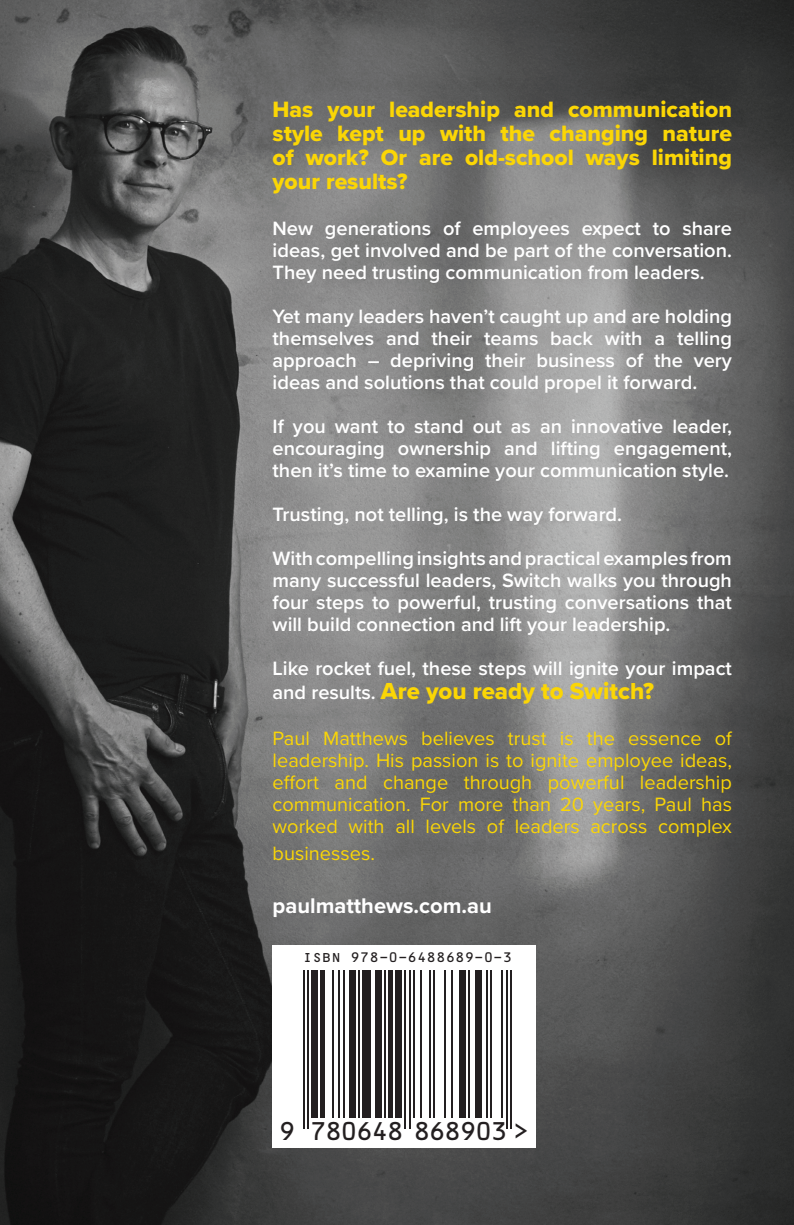
<style>
.page{position:relative;width:794px;height:1225px;background:#fff}
.page>*{position:absolute;margin:0;border:0;box-sizing:border-box;transform-origin:0 0}
.t1{font:24.6px "OCRB";letter-spacing:-.09em;color:#231f20}
.t2{font:24px "Proxima Nova Extrabld";color:#fbd605}
.t3{font:23px/24px "Proxima Nova Extrabld";color:#fbd605;text-align:justify}
.t4{font:700 22px "Proxima Nova";color:#fff}
.t5{font:600 20px/22px "Proxima Nova";color:#fff;text-align:justify}
.t6{font:20px/22px "Proxima Nova";color:#fbd605;text-align:justify}
.t7{font:13.2px "OCRB";color:#231f20}
.s1{font-family:"Proxima Nova";font-weight:600;font-size:20px;color:#fff}
</style>
<div class="page">
<img style="left:0;top:0;width:794px;height:1225px">
<div style="left:272px;top:945px;width:264px;height:202px;background:#fff"></div>
<hr style="left:303px;top:969px;width:2px;height:159px;background:#231f20">
<hr style="left:307px;top:969px;width:2px;height:159px;background:#231f20">
<div style="left:311px;top:969px;width:7px;height:148px;background:#231f20"></div>
<div style="left:320px;top:969px;width:5px;height:148px;background:#231f20"></div>
<hr style="left:332px;top:969px;width:1px;height:148px;background:#231f20">
<hr style="left:338px;top:969px;width:2px;height:148px;background:#231f20">
<hr style="left:342px;top:969px;width:2px;height:148px;background:#231f20">
<div style="left:349px;top:969px;width:6px;height:148px;background:#231f20"></div>
<hr style="left:358px;top:969px;width:2px;height:148px;background:#231f20">
<div style="left:362px;top:969px;width:9px;height:148px;background:#231f20"></div>
<div style="left:376px;top:969px;width:6px;height:148px;background:#231f20"></div>
<hr style="left:384px;top:969px;width:2px;height:148px;background:#231f20">
<hr style="left:389px;top:969px;width:4px;height:148px;background:#231f20">
<div style="left:395px;top:969px;width:7px;height:148px;background:#231f20"></div>
<hr style="left:404px;top:969px;width:2px;height:159px;background:#231f20">
<hr style="left:409px;top:969px;width:2px;height:159px;background:#231f20">
<hr style="left:413px;top:969px;width:2px;height:148px;background:#231f20">
<hr style="left:420px;top:969px;width:1px;height:148px;background:#231f20">
<hr style="left:428px;top:969px;width:2px;height:148px;background:#231f20">
<hr style="left:433px;top:969px;width:2px;height:148px;background:#231f20">
<hr style="left:444px;top:969px;width:2px;height:148px;background:#231f20">
<hr style="left:451px;top:969px;width:1px;height:148px;background:#231f20">
<div style="left:459px;top:969px;width:7px;height:148px;background:#231f20"></div>
<hr style="left:468px;top:969px;width:2px;height:148px;background:#231f20">
<div style="left:475px;top:969px;width:6px;height:148px;background:#231f20"></div>
<hr style="left:486px;top:969px;width:2px;height:148px;background:#231f20">
<hr style="left:490px;top:969px;width:2px;height:148px;background:#231f20">
<hr style="left:501px;top:969px;width:2px;height:148px;background:#231f20">
<hr style="left:506px;top:969px;width:2px;height:159px;background:#231f20">
<hr style="left:510px;top:969px;width:2px;height:159px;background:#231f20">
<p class="t3" style="left:272px;top:97px;width:461px">Has your leadership and communication style kept up with the changing nature of work? Or are old-school ways limiting your results?</p>
<p class="t5" style="left:272px;top:217px;width:461px">New generations of employees expect to share ideas, get involved and be part of the conversation.<br>They need trusting communication from leaders.</p>
<p class="t5" style="left:272px;top:305px;width:461px">Yet many leaders haven’t caught up and are holding themselves and their teams back with a telling approach – depriving their business of the very ideas and solutions that could propel it forward.</p>
<p class="t5" style="left:272px;top:415px;width:461px">If you want to stand out as an innovative leader, encouraging ownership and lifting engagement, then it’s time to examine your communication style.</p>
<p class="t5" style="left:272px;top:503px;width:351px">Trusting, not telling, is the way forward.</p>
<p class="t5" style="left:272px;top:547px;width:461px">With compelling insights and practical examples from many successful leaders, Switch walks you through four steps to powerful, trusting conversations that will build connection and lift your leadership.</p>
<p class="t5" style="left:272px;top:657px;width:461px">Like rocket fuel, these steps will ignite your impact</p>
<p class="t2" style="left:272px;top:673px;width:383px"><span class="s1">and results.</span> Are you ready to Switch?</p>
<p class="t6" style="left:272px;top:727px;width:461px">Paul Matthews believes trust is the essence of leadership. His passion is to ignite employee ideas, effort and change through powerful leadership communication. For more than 20 years, Paul has worked with all levels of leaders across complex</p>
<p class="t6" style="left:272px;top:841px;width:104px">businesses.</p>
<p class="t4" style="left:272px;top:889px;width:221px">paulmatthews.com.au</p>
<p class="t7" style="left:303px;top:950px;width:211px">ISBN 978-0-6488689-0-3</p>
<p class="t1" style="left:278px;top:1118px;width:253px">9 780648 868903 &gt;</p>
</div>
